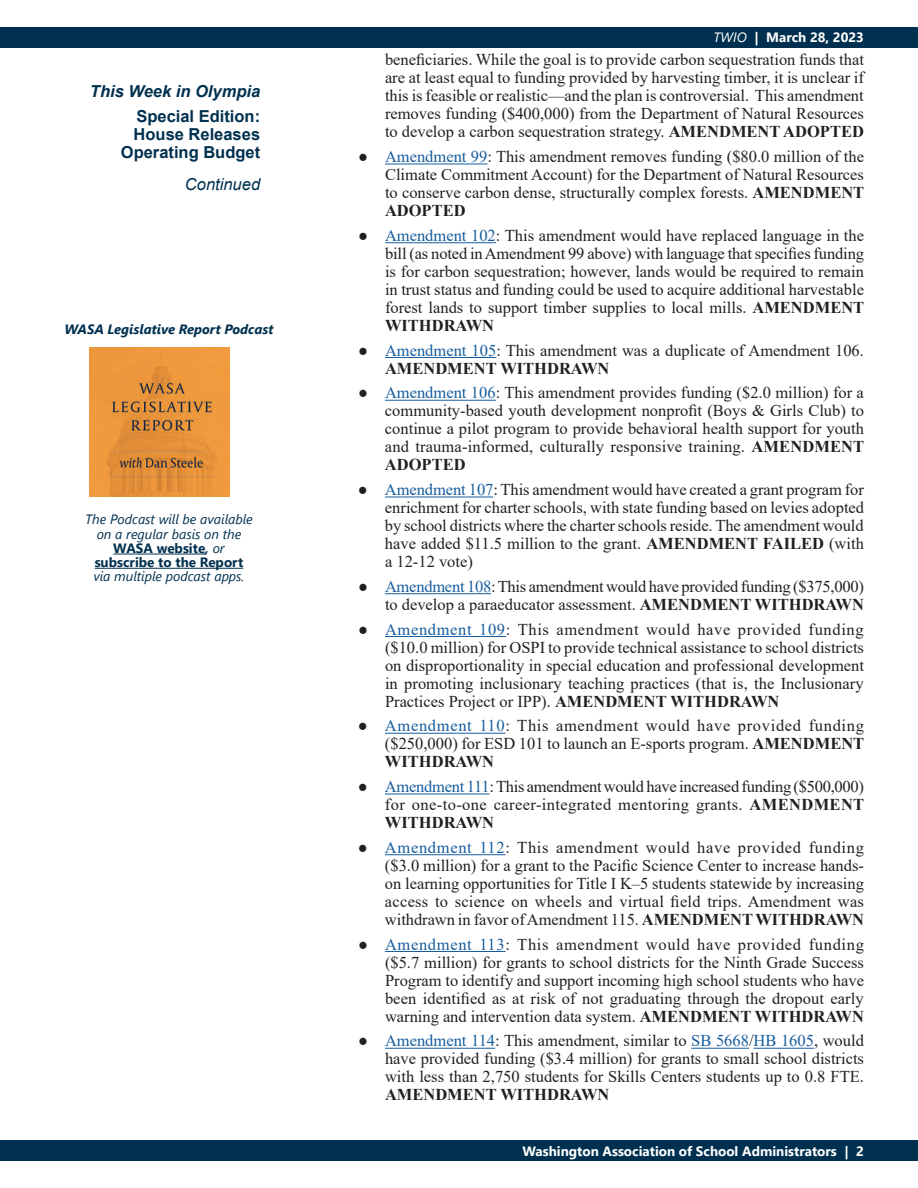
<style>
.page{position:relative;width:918px;height:1188px;background:#fff}
.page>*{position:absolute;margin:0;border:0;box-sizing:border-box;transform-origin:0 0}
.t1{font:16.5px/18px "Times New Roman";color:#231f20;text-align:justify}
.body_-_subhead{font:700 16.5px/18px "Arial";color:#00304f;text-align:right}
.body_-_subhead-2{font:italic 700 16.5px "Arial";color:#00304f}
.body_-_subhead-3{font:italic 16.5px "Arial";color:#00304f}
.Sidebar2{font:italic 13.5px/14.2px "Segoe UI";color:#00304f;text-align:center}
.t2{font:700 13.5px "Segoe UI";color:#fff}
.Sidebar2-2{font:italic 700 13.5px "Segoe UI";color:#00304f}
.s1{font-weight:700;font-style:normal}
.s2{font-weight:700}
.s3{font-weight:400;font-style:italic}
.s4{font-family:"Calibri";font-weight:700}
.s5{color:#175d9e}
</style>
<div class="page">
<div style="left:0;top:1141px;width:918px;height:20px;background:#00304f"></div>
<div style="left:0;top:27px;width:918px;height:20px;background:#00304f"></div>
<hr style="left:385px;top:164px;width:102px;height:1px;background:#175d9e">
<hr style="left:385px;top:242px;width:111px;height:1px;background:#175d9e">
<hr style="left:385px;top:357px;width:111px;height:1px;background:#175d9e">
<hr style="left:385px;top:400px;width:111px;height:1px;background:#175d9e">
<hr style="left:385px;top:497px;width:108px;height:1px;background:#175d9e">
<hr style="left:385px;top:593px;width:106px;height:1px;background:#175d9e">
<hr style="left:385px;top:636px;width:121px;height:1px;background:#175d9e">
<hr style="left:385px;top:733px;width:120px;height:1px;background:#175d9e">
<hr style="left:385px;top:794px;width:104px;height:1px;background:#175d9e">
<hr style="left:385px;top:854px;width:120px;height:1px;background:#175d9e">
<hr style="left:385px;top:951px;width:120px;height:1px;background:#175d9e">
<hr style="left:385px;top:1048px;width:110px;height:1px;background:#175d9e">
<hr style="left:691px;top:1048px;width:58px;height:1px;background:#175d9e">
<hr style="left:754px;top:1048px;width:60px;height:1px;background:#175d9e">
<hr style="left:113px;top:554px;width:92px;height:1px;background:#00304f">
<hr style="left:95px;top:568px;width:148px;height:1px;background:#00304f">
<img style="left:89px;top:348px;width:141px;height:149px">
<p class="body_-_subhead-2" style="left:90px;top:81px;width:172px">This Week in Olympia</p>
<p class="body_-_subhead" style="left:121px;top:107px;width:141px">Special Edition:<br>House Releases<br>Operating Budget</p>
<p class="body_-_subhead-3" style="left:185px;top:173px;width:77px">Continued</p>
<p class="Sidebar2-2" style="left:65px;top:316px;width:210px">WASA Legislative Report Podcast</p>
<p class="Sidebar2" style="left:85px;top:510px;width:169px">The Podcast will be available on a regular basis on the<br><span class="s1">WASA website</span><span class="s2">,</span> or <span class="s1">subscribe to the Report </span>via multiple podcast apps.</p>
<p class="t2" style="left:713px;top:25px;width:152px"><span class="s3">TWIO</span> | March 28, 2023</p>
<p class="t1" style="left:385px;top:50px;width:481px">beneficiaries. While the goal is to provide carbon sequestration funds that are at least equal to funding provided by harvesting timber, it is unclear if this is feasible or realistic—and the plan is controversial. This amendment removes funding ($400,000) from the Department of Natural Resources to develop a carbon sequestration strategy. <span class="s2">AMENDMENT ADOPTED</span></p>
<p class="t1" style="left:385px;top:147px;width:481px;text-indent:-27px"><span class="s4">●</span> <span class="s5">Amendment 99</span>: This amendment removes funding ($80.0 million of the Climate Commitment Account) for the Department of Natural Resources to conserve carbon dense, structurally complex forests. <span class="s2">AMENDMENT ADOPTED</span></p>
<p class="t1" style="left:385px;top:226px;width:481px;text-indent:-27px"><span class="s4">●</span> <span class="s5">Amendment 102</span>: This amendment would have replaced language in the bill (as noted in Amendment 99 above) with language that specifies funding is for carbon sequestration; however, lands would be required to remain in trust status and funding could be used to acquire additional harvestable forest lands to support timber supplies to local mills. <span class="s2">AMENDMENT WITHDRAWN</span></p>
<p class="t1" style="left:385px;top:341px;width:480px;text-indent:-27px"><span class="s4">●</span> <span class="s5">Amendment 105</span>: This amendment was a duplicate of Amendment 106.<br><span class="s2">AMENDMENT WITHDRAWN</span></p>
<p class="t1" style="left:385px;top:383px;width:481px;text-indent:-27px"><span class="s4">●</span> <span class="s5">Amendment 106</span>: This amendment provides funding ($2.0 million) for a community-based youth development nonprofit (Boys &amp; Girls Club) to continue a pilot program to provide behavioral health support for youth and trauma-informed, culturally responsive training. <span class="s2">AMENDMENT ADOPTED</span></p>
<p class="t1" style="left:385px;top:480px;width:481px;text-indent:-27px"><span class="s4">●</span> <span class="s5">Amendment 107</span>: This amendment would have created a grant program for enrichment for charter schools, with state funding based on levies adopted by school districts where the charter schools reside. The amendment would have added $11.5 million to the grant. <span class="s2">AMENDMENT FAILED</span> (with a 12-12 vote)</p>
<p class="t1" style="left:358px;top:577px;width:508px;text-align:right"><span class="s4">●</span> <span class="s5">Amendment 108</span>: This amendment would have provided funding ($375,000) to develop a paraeducator assessment. <span class="s2">AMENDMENT WITHDRAWN</span></p>
<p class="t1" style="left:385px;top:620px;width:481px;text-indent:-27px"><span class="s4">●</span> <span class="s5">Amendment 109</span>: This amendment would have provided funding ($10.0 million) for OSPI to provide technical assistance to school districts on disproportionality in special education and professional development in promoting inclusionary teaching practices (that is, the Inclusionary Practices Project or IPP). <span class="s2">AMENDMENT WITHDRAWN</span></p>
<p class="t1" style="left:385px;top:716px;width:481px;text-indent:-27px"><span class="s4">●</span> <span class="s5">Amendment 110</span>: This amendment would have provided funding ($250,000) for ESD 101 to launch an E-sports program. <span class="s2">AMENDMENT WITHDRAWN</span></p>
<p class="t1" style="left:385px;top:777px;width:481px;text-indent:-27px"><span class="s4">●</span> <span class="s5">Amendment 111</span>: This amendment would have increased funding ($500,000) for one-to-one career-integrated mentoring grants. <span class="s2">AMENDMENT WITHDRAWN</span></p>
<p class="t1" style="left:385px;top:838px;width:481px;text-indent:-27px"><span class="s4">●</span> <span class="s5">Amendment 112</span>: This amendment would have provided funding ($3.0 million) for a grant to the Pacific Science Center to increase hands&shy;on learning opportunities for Title I K–5 students statewide by increasing access to science on wheels and virtual field trips. Amendment was withdrawn in favor of Amendment 115. <span class="s2">AMENDMENT WITHDRAWN</span></p>
<p class="t1" style="left:385px;top:935px;width:481px;text-indent:-27px"><span class="s4">●</span> <span class="s5">Amendment 113</span>: This amendment would have provided funding ($5.7 million) for grants to school districts for the Ninth Grade Success Program to identify and support incoming high school students who have been identified as at risk of not graduating through the dropout early warning and intervention data system. <span class="s2">AMENDMENT WITHDRAWN</span></p>
<p class="t1" style="left:385px;top:1031px;width:481px;text-indent:-27px"><span class="s4">●</span> <span class="s5">Amendment 114</span>: This amendment, similar to <span class="s5">SB 5668</span>/<span class="s5">HB 1605</span>, would have provided funding ($3.4 million) for grants to small school districts with less than 2,750 students for Skills Centers students up to 0.8 FTE.<br><span class="s2">AMENDMENT WITHDRAWN</span></p>
<p class="t2" style="left:523px;top:1138px;width:343px">Washington Association of School Administrators | 2</p>
</div>
